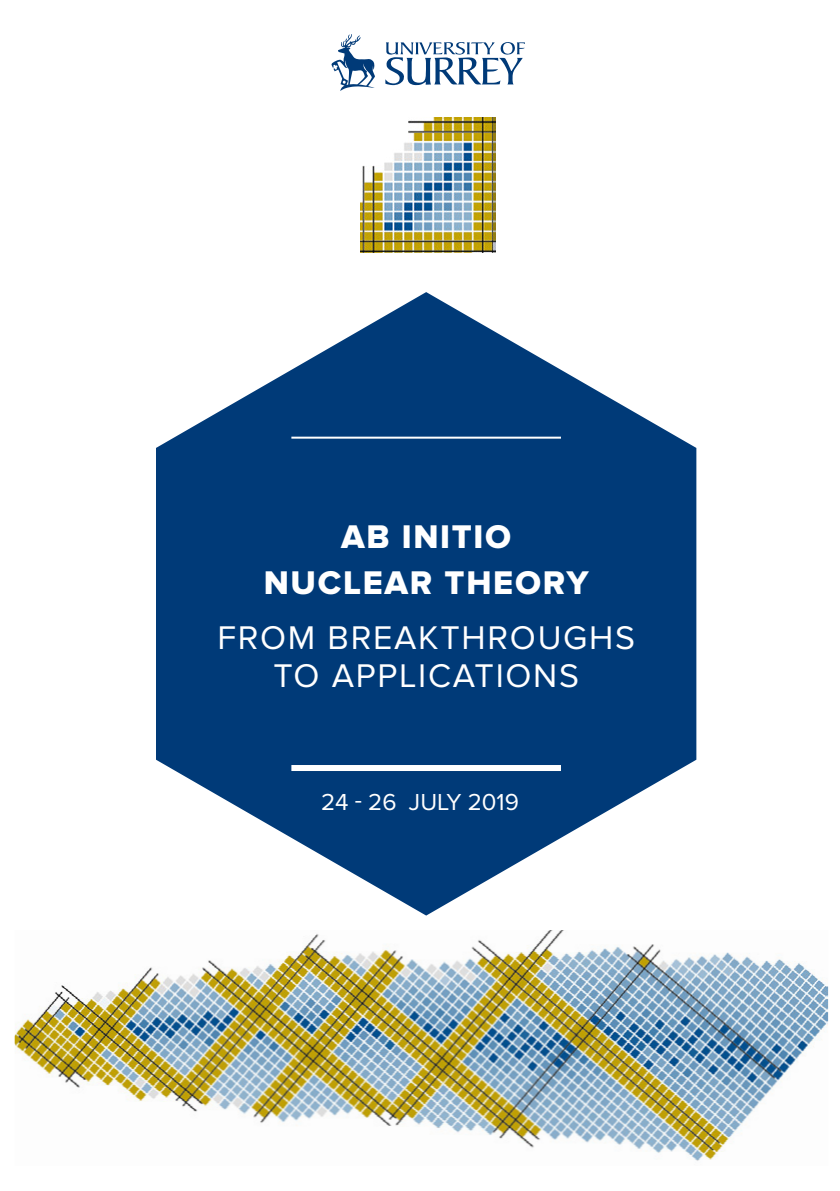
<style>
.page{position:relative;width:840px;height:1191px;background:#fff}
.page>*{position:absolute;margin:0;border:0;box-sizing:border-box;transform-origin:0 0}
.t1{font:34px/38px "Proxima Nova";letter-spacing:.05em;color:#fff;text-align:center}
.t2{font:34px/46px "Proxima Nova Extrabld";letter-spacing:.05em;color:#fff;text-align:center}
.t3{font:24px "Proxima Nova";color:#fff}
</style>
<div class="page">
<img style="left:15px;top:930px;width:812px;height:231px">
<svg style="left:385px;top:42px;width:139px;height:43px"></svg>
<svg style="left:331px;top:34px;width:44px;height:57px"></svg>
<svg style="left:156px;top:292px;width:540px;height:623px;fill:#003a78"></svg>
<div style="left:291px;top:765px;width:269px;height:6px;background:#fff"></div>
<hr style="left:291px;top:436px;width:269px;height:2px;background:#fff">
<img style="left:360px;top:118px;width:135px;height:135px">
<p class="t2" style="left:263px;top:515px;width:326px">AB INITIO<br>NUCLEAR THEORY</p>
<p class="t1" style="left:217px;top:619px;width:419px">FROM BREAKTHROUGHS<br>TO APPLICATIONS</p>
<p class="t3" style="left:321px;top:788px;width:199px">24 - 26 JULY 2019</p>
</div>
